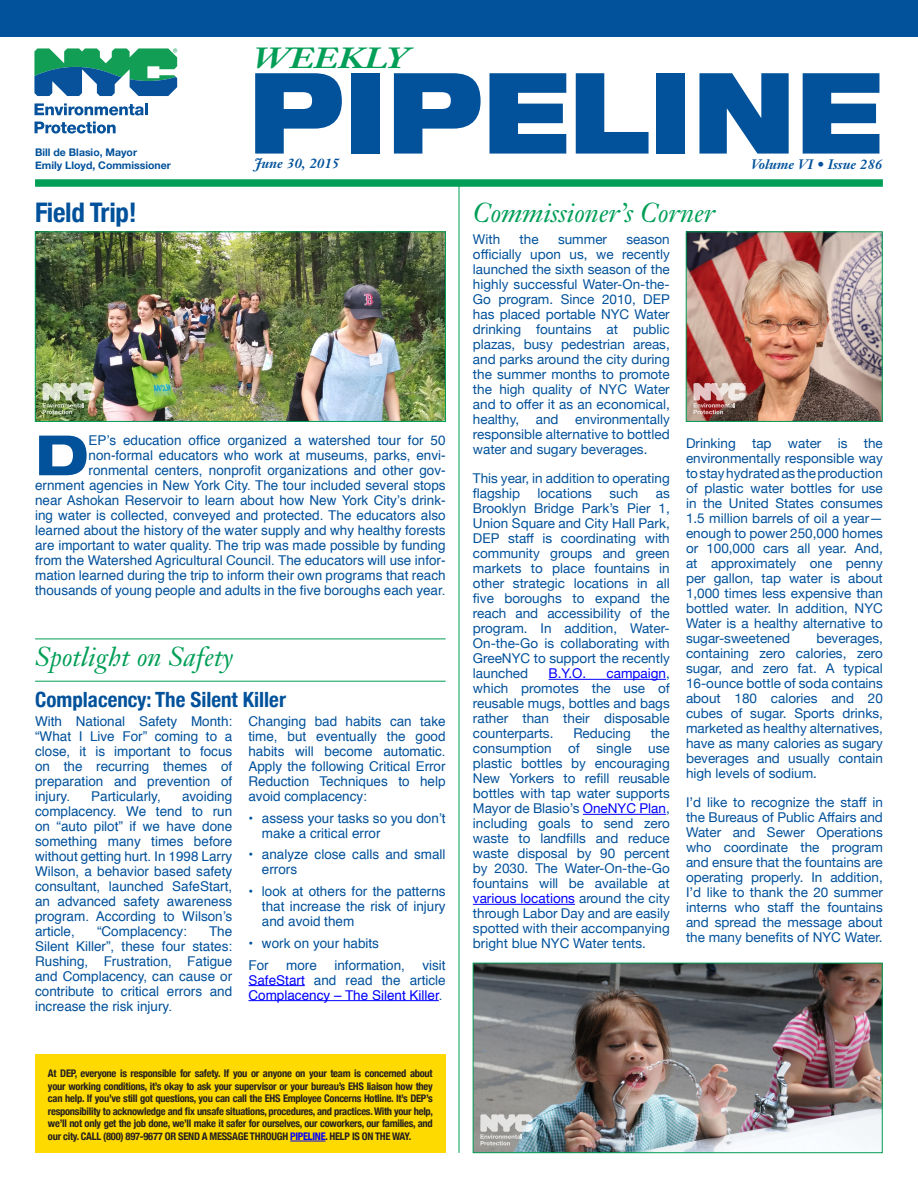
<style>
.page{position:relative;width:918px;height:1188px;background:#fff}
.page>*{position:absolute;margin:0;border:0;box-sizing:border-box;transform-origin:0 0}
.t1{font:900 expanded 112.5px "Helvetica Neue";color:#01519b;scale:.9 1}
.body{font:800 expanded 55.5px "Helvetica Neue";color:#01519b}
.t2{font:italic 700 28.8px "Janson Text";color:#009e57;scale:1.25 1}
.t3{font:italic 27px "Janson Text";color:#009e57}
.body-2{font:700 condensed 27px "Helvetica Neue";letter-spacing:-.01em;color:#01519b}
.body-3{font:700 condensed 21px "Helvetica Neue";color:#01519b}
.body-4{font:13.5px/15px "Helvetica Neue";color:#01519b;text-align:justify}
.body-5{font:13.5px/15px "Helvetica";color:#01519b;text-align:justify}
.body-6{font:13.5px/15px "Helvetica";color:#00f;text-align:justify}
.t4{font:italic 700 13.5px "Janson Text";color:#01519b}
.body-7{font:13.5px "Helvetica Neue";color:#00f}
.t5{font:700 condensed 10.5px/12.6px "Helvetica Neue";letter-spacing:-.025em;color:#231f20;text-align:justify}
.t6{font:700 10.5px "Helvetica Neue";color:#01519b}
.s1{color:#01519b}
.s2{color:#00f}
</style>
<div class="page">
<hr style="left:549px;top:679px;width:117px;height:1px;background:#00f">
<hr style="left:583px;top:814px;width:83px;height:1px;background:#00f">
<hr style="left:473px;top:904px;width:102px;height:1px;background:#00f">
<svg style="left:35px;top:103px;width:113px;height:12px"></svg>
<svg style="left:35px;top:122px;width:81px;height:12px"></svg>
<svg style="left:34px;top:48px;width:143px;height:48px"></svg>
<div style="left:35px;top:179px;width:848px;height:8px;background:#009e57"></div>
<hr style="left:459px;top:183px;width:1px;height:970px;background:#009e57">
<div style="left:0;top:0;width:918px;height:36px;background:#01519b"></div>
<div style="left:35px;top:1054px;width:411px;height:99px;background:#ffda01"></div>
<hr style="left:290px;top:1141px;width:35px;height:1px;background:#00f">
<hr style="left:248px;top:985px;width:57px;height:1px;background:#00f">
<hr style="left:248px;top:1000px;width:191px;height:1px;background:#00f">
<hr style="left:35px;top:639px;width:411px;height:1px;background:#009e57">
<hr style="left:35px;top:681px;width:411px;height:1px;background:#009e57">
<img style="left:37px;top:234px;width:407px;height:186px">
<div style="left:35px;top:232px;width:411px;height:190px;border:1px solid #009e57"></div>
<svg style="left:43px;top:383px;width:52px;height:31px;background:#a6b08e"></svg>
<img style="left:688px;top:234px;width:192px;height:186px">
<div style="left:686px;top:232px;width:196px;height:190px;border:1px solid #009e57"></div>
<svg style="left:693px;top:383px;width:53px;height:31px;background:#ba928e"></svg>
<img style="left:475px;top:965px;width:405px;height:186px">
<div style="left:473px;top:963px;width:409px;height:190px;border:1px solid #009e57"></div>
<svg style="left:480px;top:1114px;width:53px;height:31px;background:#bcc1c1"></svg>
<p class="t6" style="left:35px;top:144px;width:104px">Bill de Blasio, Mayor</p>
<p class="t6" style="left:35px;top:157px;width:137px">Emily Lloyd, Commissioner</p>
<p class="body-2" style="left:35px;top:190px;width:103px">Field Trip!</p>
<p class="t2" style="left:253px;top:39px;width:126px">WEEKLY</p>
<p class="t1" style="left:248px;top:40px;width:706px">PIPELINE</p>
<p class="t4" style="left:255px;top:154px;width:86px">June 30, 2015</p>
<p class="t4" style="left:751px;top:155px;width:133px">Volume VI • Issue 286</p>
<p class="t3" style="left:473px;top:196px;width:244px">Commissioner’s Corner</p>
<p class="body-5" style="left:35px;top:433px;width:412px;text-align:right">EP’s education office organized a watershed tour for 50 non-formal educators who work at museums, parks, envi&shy;ronmental centers, nonprofit organizations and other gov-<br>ernment agencies in New York City. The tour included several stops near Ashokan Reservoir to learn about how New York City’s drink&shy;ing water is collected, conveyed and protected. The educators also learned about the history of the water supply and why healthy forests are important to water quality. The trip was made possible by funding from the Watershed Agricultural Council. The educators will use infor&shy;mation learned during the trip to inform their own programs that reach thousands of young people and adults in the five boroughs each year.</p>
<p class="body" style="left:35px;top:420px;width:55px">D</p>
<p class="t3" style="left:35px;top:640px;width:200px">Spotlight on Safety</p>
<p class="body-3" style="left:35px;top:682px;width:252px">Complacency: The Silent Killer</p>
<p class="body-5" style="left:35px;top:714px;width:199px">With National Safety Month: “What I Live For” coming to a close, it is important to focus on the recurring themes of preparation and prevention of injury.</p>
<p class="body-5" style="left:35px;top:789px;width:199px;text-indent:147px">avoiding complacency. We tend to run on “auto pilot” if we have done something many times before without getting hurt. In 1998 Larry Wilson, a behavior based safety consultant, launched SafeStart, an advanced safety awareness program. According to Wilson’s article,</p>
<p class="body-5" style="left:91px;top:789px;width:71px">Particularly,</p>
<p class="body-5" style="left:97px;top:924px;width:92px">“Complacency:</p>
<p class="body-5" style="left:35px;top:924px;width:199px;text-indent:174px">The Silent Killer”, these four states:<br>Rushing, Frustration, Fatigue and Complacency, can cause or contribute to critical errors and increase the risk injury.</p>
<p class="body-5" style="left:248px;top:714px;width:199px">Changing bad habits can take time, but eventually the good habits will become automatic.<br>Apply the following Critical Error Reduction Techniques to help avoid complacency:</p>
<p class="body-5" style="left:262px;top:811px;width:185px;text-indent:-14px">• assess your tasks so you don’t make a critical error</p>
<p class="body-5" style="left:262px;top:848px;width:185px;text-indent:-14px">• analyze close calls and small errors</p>
<p class="body-5" style="left:262px;top:884px;width:185px;text-indent:-14px">• look at others for the patterns that increase the risk of injury and avoid them</p>
<p class="body-5" style="left:248px;top:936px;width:132px">• work on your habits</p>
<p class="body-5" style="left:248px;top:958px;width:22px">For</p>
<p class="body-5" style="left:286px;top:958px;width:32px">more</p>
<p class="body-5" style="left:334px;top:958px;width:72px">information,</p>
<p class="body-6" style="left:248px;top:958px;width:199px;text-indent:174px"><span class="s1">visit </span>SafeStart <span class="s1">and read the article </span>Complacency – The Silent Killer<span class="s1">.</span></p>
<p class="t5" style="left:48px;top:1066px;width:387px">At DEP, everyone is responsible for safety. If you or anyone on your team is concerned about your working conditions, it’s okay to ask your supervisor or your bureau’s EHS liaison how they can help. If you’ve still got questions, you can call the EHS Employee Concerns Hotline. It’s DEP’s responsibility to acknowledge and fix unsafe situations, procedures, and practices. With your help, we’ll not only get the job done, we’ll make it safer for ourselves, our coworkers, our families, and our city. CALL (800) 897-9677 OR SEND A MESSAGE THROUGH <span class="s2">PIPELINE</span>. HELP IS ON THE WAY.</p>
<p class="body-4" style="left:473px;top:233px;width:29px">With</p>
<p class="body-4" style="left:520px;top:233px;width:21px">the</p>
<p class="body-4" style="left:558px;top:233px;width:51px">summer</p>
<p class="body-4" style="left:473px;top:233px;width:198px;text-indent:154px">season officially upon us, we recently launched the sixth season of the highly successful Water-On-the-Go program. Since 2010, DEP has placed portable NYC Water drinking fountains at public plazas, busy pedestrian areas, and parks around the city during the summer months to promote the high quality of NYC Water and to offer it as an economical, healthy, and environmentally responsible alternative to bottled water and sugary beverages.</p>
<p class="body-4" style="left:473px;top:471px;width:198px">This year, in addition to operating flagship</p>
<p class="body-4" style="left:538px;top:486px;width:56px">locations</p>
<p class="body-4" style="left:609px;top:486px;width:31px">such</p>
<p class="body-4" style="left:473px;top:486px;width:198px;text-indent:183px">as Brooklyn Bridge Park’s Pier 1, Union Square and City Hall Park, DEP staff is coordinating with community groups and green markets to place fountains in other strategic locations in all five boroughs to expand the reach and accessibility of the program. In addition, Water-On-the-Go is collaborating with GreeNYC to support the recently launched</p>
<p class="body-7" style="left:549px;top:663px;width:39px">B.Y.O.</p>
<p class="body-4" style="left:473px;top:666px;width:198px;text-indent:134px"><span class="s2">campaign</span>, which promotes the use of reusable mugs, bottles and bags rather than their disposable counterparts.</p>
<p class="body-4" style="left:473px;top:726px;width:198px;text-indent:178px">the consumption of single use plastic bottles by encouraging New Yorkers to refill reusable bottles with tap water supports Mayor de Blasio’s <span class="s2">OneNYC Plan</span>, including goals to send zero waste to landfills and reduce waste disposal by 90 percent by 2030. The Water-On-the-Go fountains will be available at <span class="s2">various locations</span> around the city through Labor Day and are easily spotted with their accompanying bright blue NYC Water tents.</p>
<p class="body-4" style="left:573px;top:726px;width:59px">Reducing</p>
<p class="body-4" style="left:686px;top:437px;width:198px">Drinking tap water is the environmentally responsible way to stay hydrated as the production of plastic water bottles for use in the United States consumes 1.5 million barrels of oil a year— enough to power 250,000 homes or 100,000 cars all year. And, at approximately one penny per gallon, tap water is about 1,000 times less expensive than bottled water. In addition, NYC Water is a healthy alternative to sugar-sweetened</p>
<p class="body-4" style="left:686px;top:632px;width:198px;text-indent:130px">beverages, containing zero calories, zero sugar, and zero fat. A typical 16-ounce bottle of soda contains about 180 calories and 20 cubes of sugar. Sports drinks, marketed as healthy alternatives, have as many calories as sugary beverages and usually contain high levels of sodium.</p>
<p class="body-4" style="left:686px;top:795px;width:198px">I’d like to recognize the staff in the Bureaus of Public Affairs and Water and Sewer Operations who coordinate the program and ensure that the fountains are operating properly. In addition, I’d like to thank the 20 summer interns who staff the fountains and spread the message about the many benefits of NYC Water.</p>
</div>
